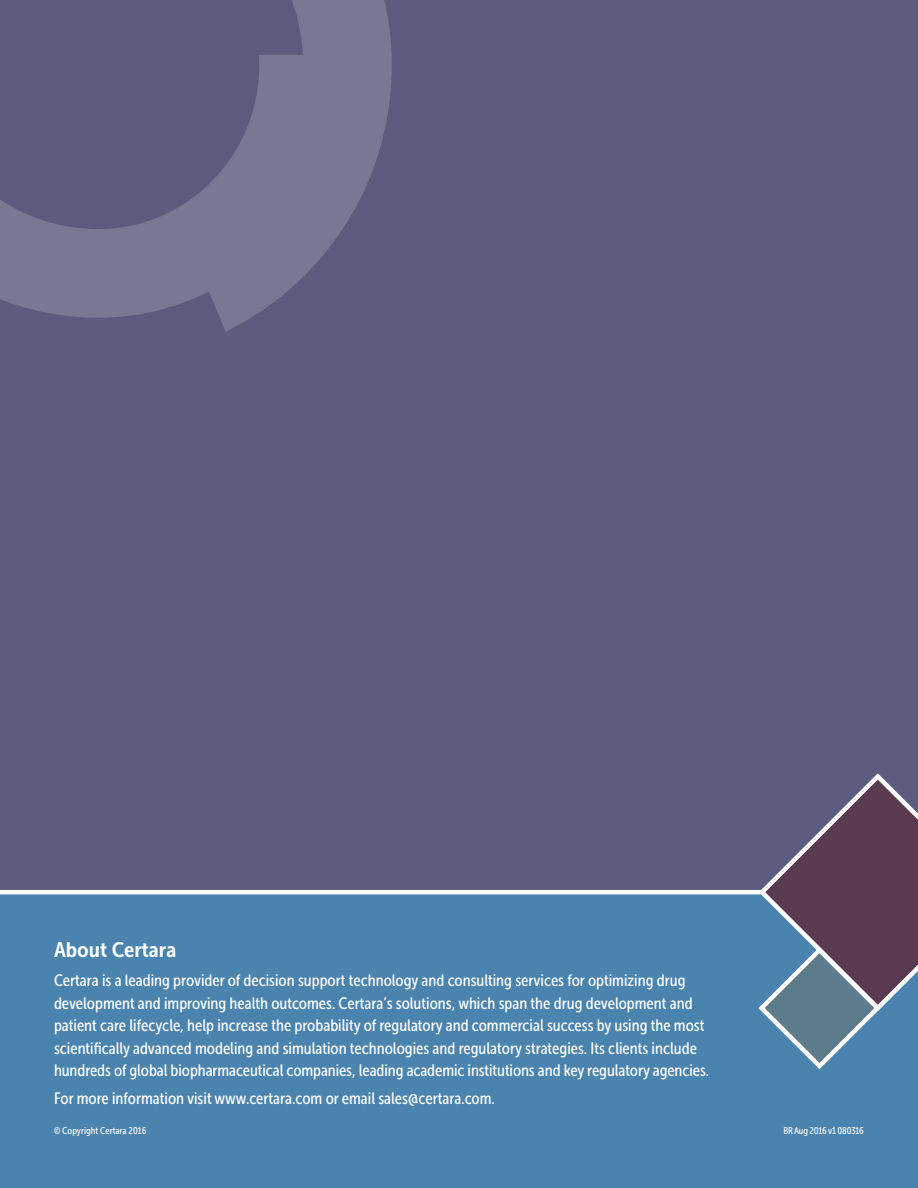
<style>
.page{position:relative;width:918px;height:1188px;background:#fff}
.page>*{position:absolute;margin:0;border:0;box-sizing:border-box;transform-origin:0 0}
.t1{font:21px "Museo Sans Cond 700";color:#fff;scale:1.1 1}
.t2{font:16.5px/22.5px "Museo Sans Cond 500";color:#fff}
.t3{font:9.75px "Museo Sans Cond 500";letter-spacing:-.01em;color:#fff}
</style>
<div class="page">
<div style="left:0;top:0;width:918px;height:895px;background:#5b5c7d"></div>
<svg style="left:0;top:0;width:392px;height:331px"></svg>
<div style="left:0;top:892px;width:918px;height:296px;background:#4a83ad"></div>
<hr style="left:0;top:890px;width:763px;height:4px;background:#fff">
<svg style="left:755px;top:773px;width:163px;height:297px"></svg>
<p class="t1" style="left:54px;top:938px;width:113px">About Certara</p>
<p class="t2" style="left:54px;top:969px;width:657px">Certara is a leading provider of decision support technology and consulting services for optimizing drug development and improving health outcomes. Certara’s solutions, which span the drug development and patient care lifecycle, help increase the probability of regulatory and commercial success by using the most scientifically advanced modeling and simulation technologies and regulatory strategies. Its clients include hundreds of global biopharmaceutical companies, leading academic institutions and key regulatory agencies.</p>
<p class="t2" style="left:54px;top:1087px;width:442px">For more information visit www.certara.com or email sales@certara.com.</p>
<p class="t3" style="left:54px;top:1126px;width:94px">© Copyright Certara 2016</p>
<p class="t3" style="left:783px;top:1126px;width:82px">BR Aug 2016 v1 080316</p>
</div>
